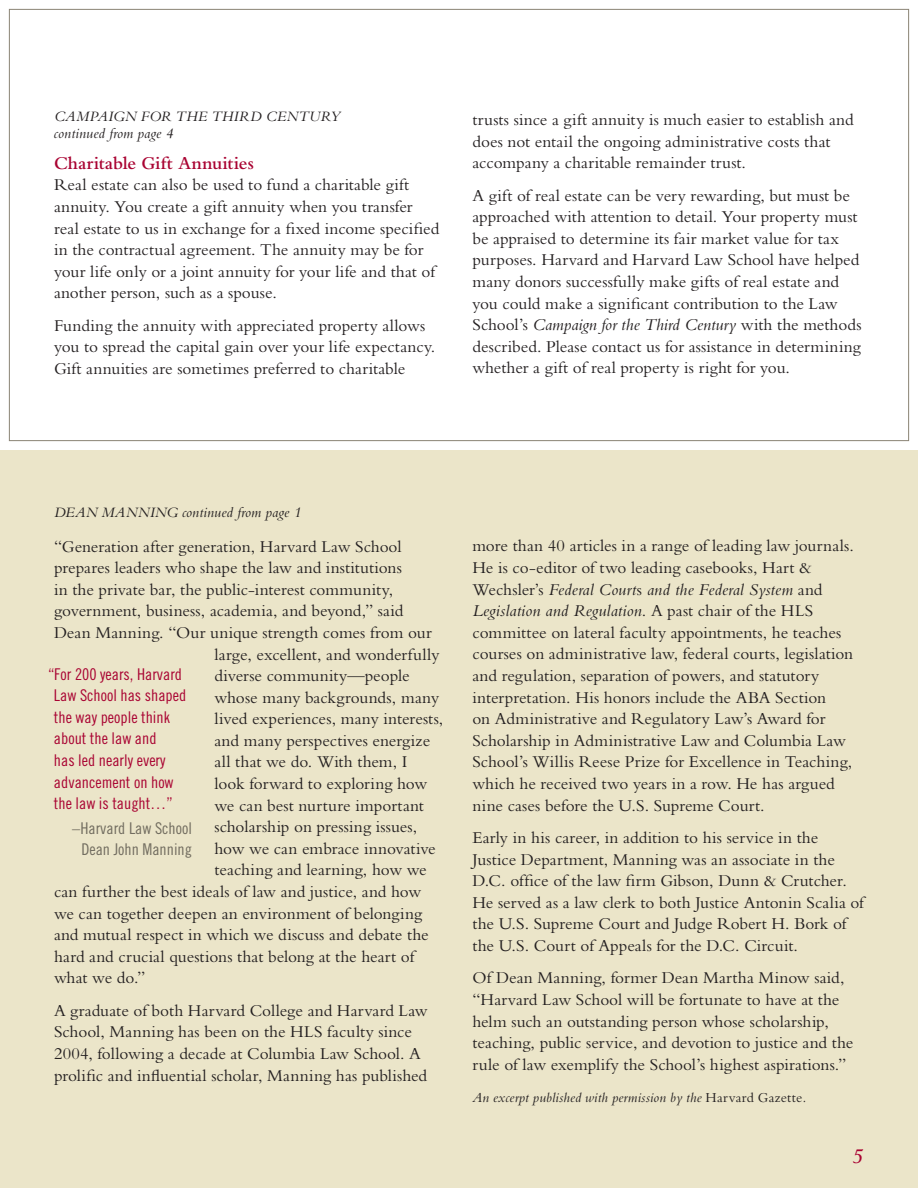
<style>
.page{position:relative;width:918px;height:1188px;background:#fff}
.page>*{position:absolute;margin:0;border:0;box-sizing:border-box;transform-origin:0 0}
.t1{font:italic 30px "Weiss";color:#a90332}
.t2{font:600 18.75px "Bembo";letter-spacing:.005em;color:#a90332}
.t3{font:17.25px/21.6px "Bembo";color:#231f20}
.t4{font:16.2px/21.6px "Trade Gothic Cond Eighteen";color:#a90332}
.t5{font:16.2px/21.6px "Trade Gothic Cond Eighteen";color:#716c5f;text-align:center}
.t6{font:italic 15px/16.5px "Bembo";letter-spacing:.015em;color:#231f20}
.t7{font:italic 14.25px "Bembo";letter-spacing:.01em;color:#231f20}
.s1{font-style:italic}
.s2{font-style:normal}
</style>
<div class="page">
<div style="left:0;top:450px;width:918px;height:738px;background:#ebe5c9"></div>
<p class="t6" style="left:54px;top:108px;width:285px">Campaign for the Thir d Century continued from page 4</p>
<p class="t2" style="left:54px;top:152px;width:201px">Charitable Gift Annuities</p>
<p class="t3" style="left:54px;top:174px;width:387px">Real estate can also be used to fund a charitable gift annuity. You create a gift annuity when you transfer real estate to us in exchange for a fixed income specified in the contractual agreement. The annuity may be for your life only or a joint annuity for your life and that of another person, such as a spouse.</p>
<p class="t3" style="left:54px;top:314px;width:383px">Funding the annuity with appreciated property allows you to spread the capital gain over your life expectancy.<br>Gift annuities are sometimes preferred to charitable</p>
<p class="t3" style="left:472px;top:109px;width:383px">trusts since a gift annuity is much easier to establish and does not entail the ongoing administrative costs that accompany a charitable remainder trust.</p>
<p class="t3" style="left:472px;top:184px;width:391px">A gift of real estate can be very rewarding, but must be approached with attention to detail. Your property must be appraised to determine its fair market value for tax purposes. Harvard and Harvard Law School have helped many donors successfully make gifts of real estate and you could make a significant contribution to the Law School’s <span class="s1">Campaign for the Third Century</span> with the methods described. Please contact us for assistance in determining whether a gift of real property is right for you.</p>
<p class="t6" style="left:54px;top:504px;width:24px">DEAN</p>
<p class="t6" style="left:101px;top:504px;width:26px">MANNING</p>
<p class="t6" style="left:182px;top:504px;width:121px">continued from page 1</p>
<p class="t3" style="left:54px;top:535px;width:349px">“Generation after generation, Harvard Law School</p>
<p class="t3" style="left:54px;top:557px;width:350px">prepares leaders who shape the law and institutions</p>
<p class="t3" style="left:54px;top:578px;width:341px">in the private bar, the public-interest community,</p>
<p class="t3" style="left:54px;top:600px;width:351px">government, business, academia, and beyond,” said</p>
<p class="t3" style="left:54px;top:621px;width:379px">Dean Manning. “Our unique strength comes from our</p>
<p class="t3" style="left:214px;top:643px;width:227px">large, excellent, and wonderfully</p>
<p class="t3" style="left:214px;top:665px;width:197px">diverse community—people</p>
<p class="t3" style="left:214px;top:686px;width:226px">whose many backgrounds, many</p>
<p class="t3" style="left:214px;top:708px;width:230px">lived experiences, many interests,</p>
<p class="t3" style="left:214px;top:729px;width:217px">and many perspectives energize</p>
<p class="t3" style="left:214px;top:751px;width:195px">all that we do. With them, I</p>
<p class="t3" style="left:214px;top:773px;width:214px">look forward to exploring how</p>
<p class="t3" style="left:214px;top:794px;width:211px">we can best nurture important</p>
<p class="t3" style="left:214px;top:816px;width:204px">scholarship on pressing issues,</p>
<p class="t3" style="left:214px;top:837px;width:223px">how we can embrace innovative</p>
<p class="t3" style="left:214px;top:859px;width:214px">teaching and learning, how we</p>
<p class="t3" style="left:54px;top:881px;width:369px">can further the best ideals of law and justice, and how</p>
<p class="t3" style="left:54px;top:902px;width:370px">we can together deepen an environment of belonging</p>
<p class="t3" style="left:54px;top:924px;width:376px">and mutual respect in which we discuss and debate the</p>
<p class="t3" style="left:54px;top:945px;width:362px">hard and crucial questions that belong at the heart of</p>
<p class="t3" style="left:54px;top:967px;width:93px">what we do.”</p>
<p class="t3" style="left:54px;top:999px;width:375px">A graduate of both Harvard College and Harvard Law School, Manning has been on the HLS faculty since 2004, following a decade at Columbia Law School. A prolific and influential scholar, Manning has published</p>
<p class="t4" style="left:54px;top:663px;width:134px;text-indent:-6px">“For 200 years, Harvard<br>Law School has shaped the way people think about the law and<br>has led nearly every advancement on how the law is taught…”</p>
<p class="t5" style="left:72px;top:817px;width:121px">–Harvard Law School<br>Dean John Manning</p>
<p class="t3" style="left:472px;top:535px;width:383px">more than 40 articles in a range of leading law journals.<br>He is co-editor of two leading casebooks, Hart &amp; Wechsler’s <span class="s1">Federal Court</span>s <span class="s1">and the Federal System</span> and <span class="s1">Legislation and Regulation</span>. A past chair of the HLS committee on lateral faculty appointments, he teaches courses on administrative law, federal courts, legislation and regulation, separation of powers, and statutory interpretation. His honors include the ABA Section<br>on Administrative and Regulatory Law’s Award for Scholarship in Administrative Law and Columbia Law School’s Willis Reese Prize for Excellence in Teaching, which he received two years in a row. He has argued nine cases before the U.S. Supreme Court.</p>
<p class="t3" style="left:472px;top:827px;width:393px">Early in his career, in addition to his service in the Justice Department, Manning was an associate in the D.C. office of the law firm Gibson, Dunn &amp; Crutcher.<br>He served as a law clerk to both Justice Antonin Scalia of the U.S. Supreme Court and Judge Robert H. Bork of the U.S. Court of Appeals for the D.C. Circuit.</p>
<p class="t3" style="left:472px;top:967px;width:382px">Of Dean Manning, former Dean Martha Minow said, “Harvard Law School will be fortunate to have at the helm such an outstanding person whose scholarship, teaching, public service, and devotion to justice and the rule of law exemplify the School’s highest aspirations.”</p>
<p class="t7" style="left:472px;top:1089px;width:336px">An excerpt published with permission by the <span class="s2">Harvard Gazette</span>.</p>
<h1 class="t1" style="left:851px;top:1136px;width:15px">5</h1>
</div>
